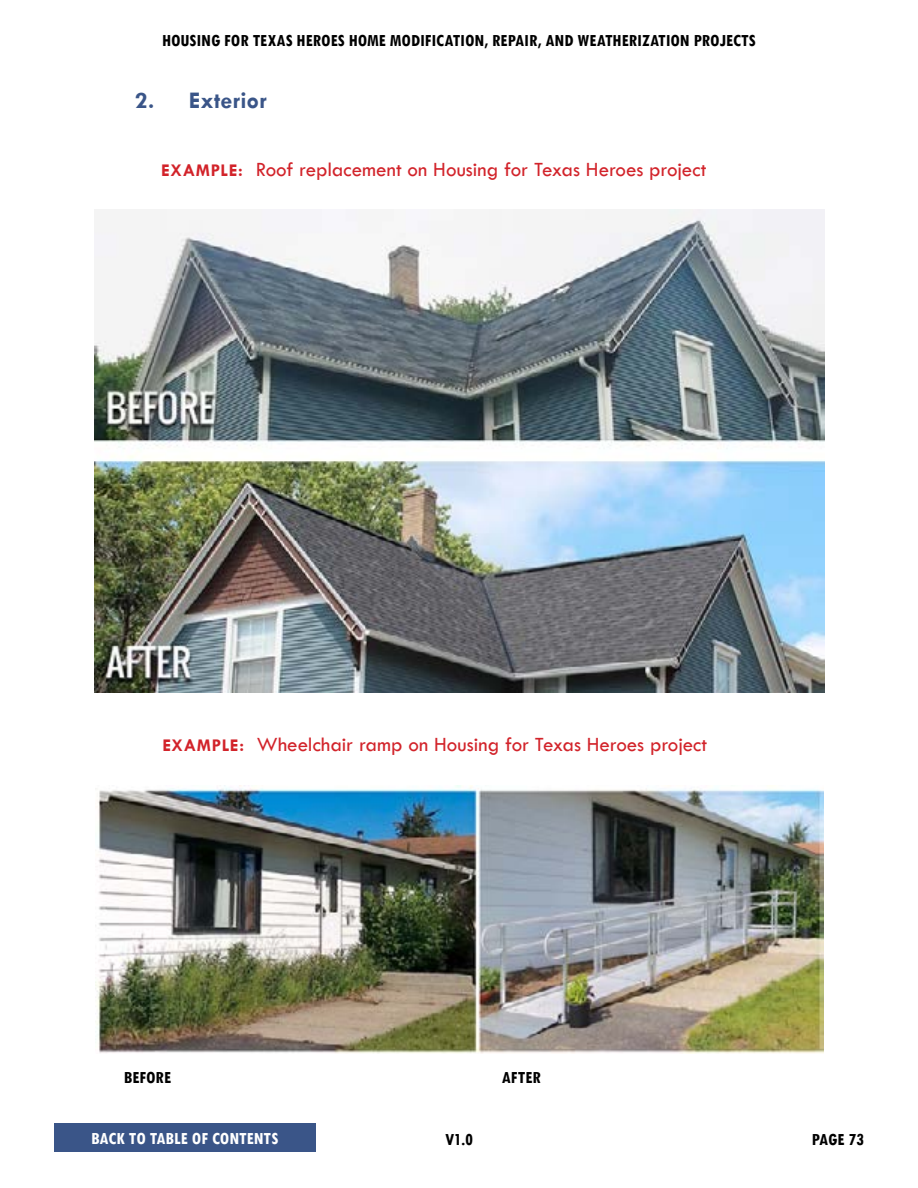
<style>
.page{position:relative;width:918px;height:1188px;background:#fff}
.page>*{position:absolute;margin:0;border:0;box-sizing:border-box;transform-origin:0 0}
.t1{font:700 24px "Tw Cen";letter-spacing:.015em;color:#3a5588}
.t2{font:21px "Tw Cen";letter-spacing:-.005em;color:#d2232a}
.t3{font:700 condensed 18px "Tw Cen";color:#000}
.t4{font:700 condensed 18px "Tw Cen";color:#fff}
.s1{font-weight:700;font-size:18px}
</style>
<div class="page">
<div style="left:54px;top:1124px;width:261px;height:28px;background:#3a5588"></div>
<img style="left:94px;top:210px;width:730px;height:483px">
<img style="left:95px;top:785px;width:728px;height:269px">
<p class="t3" style="left:162px;top:30px;width:595px">HOUSING FOR TEXAS HEROES HOME MODI FICATION, REPAIR, AND WEATHERIZATION PROJECTS</p>
<p class="t1" style="left:135px;top:86px;width:134px">2. Exterior</p>
<p class="t2" style="left:161px;top:156px;width:547px"><span class="s1">EXAMPLE:</span> Roof replacement on Housing for Texas Heroes project</p>
<p class="t2" style="left:162px;top:732px;width:546px"><span class="s1">EXAMPLE:</span> Wheelchair ramp on Housing for Texas Heroes project</p>
<p class="t3" style="left:124px;top:1067px;width:49px">BEFORE</p>
<p class="t3" style="left:502px;top:1067px;width:41px">AFTER</p>
<p class="t4" style="left:91px;top:1127px;width:189px">BACK TO TABLE OF CONTENTS</p>
<p class="t3" style="left:445px;top:1128px;width:29px">V1.0</p>
<p class="t3" style="left:812px;top:1128px;width:54px">PAGE 73</p>
</div>
